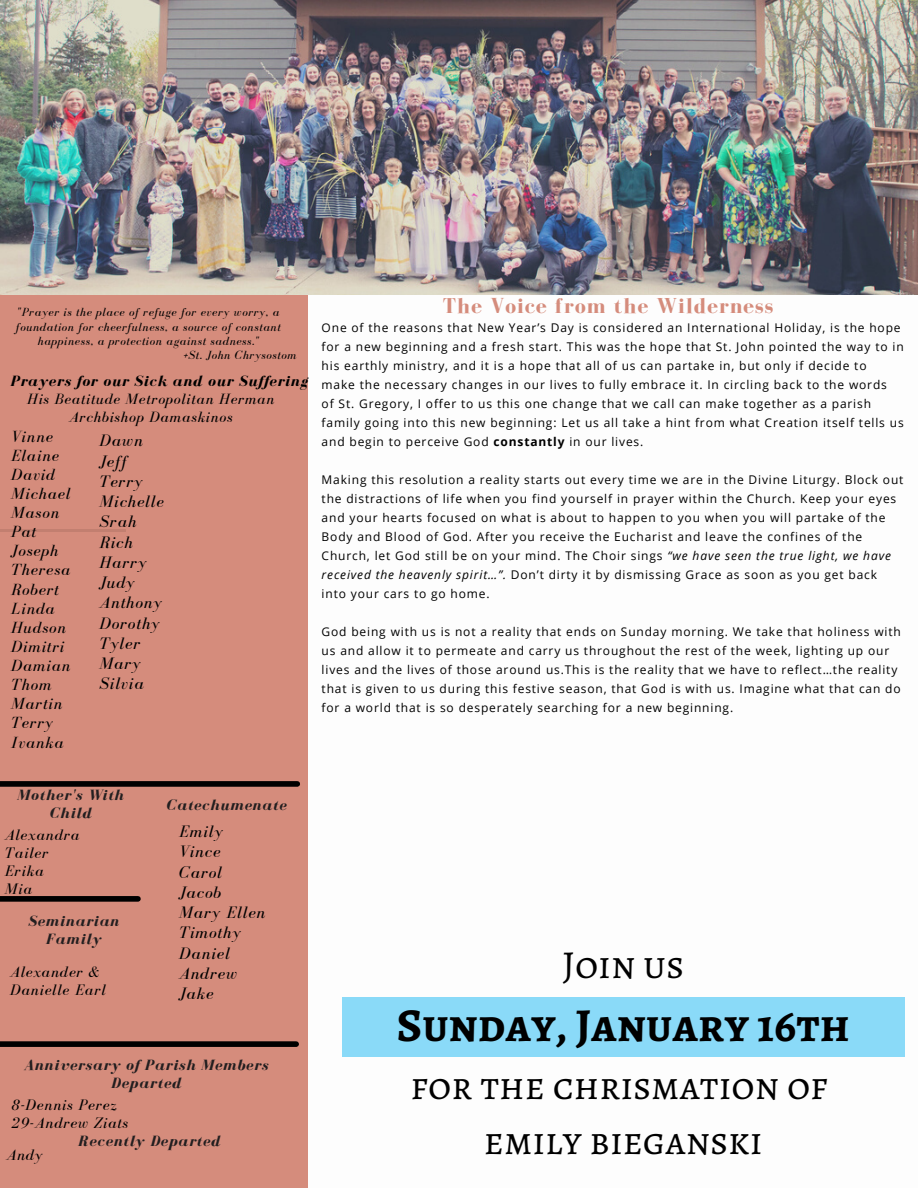
<style>
.page{position:relative;width:918px;height:1188px;background:#fff}
.page>*{position:absolute;margin:0;border:0;box-sizing:border-box;transform-origin:0 0}
.t1{font:700 47.25px "Alegreya SC";color:#000}
.t2{font:39.75px/55.2px "Alegreya SC";color:#000;text-align:center}
.t3{font:700 22.05px "Bodoni FLF";letter-spacing:.05em;color:#d58c7c}
.t4{font:italic 17.1px/20.2px "Bodoni FLF";letter-spacing:.05em;color:#000}
.t5{font:italic 16.65px/19.2px "Bodoni FLF";letter-spacing:.05em;color:#000}
.t6{font:italic 15.75px/18px "Bodoni FLF";letter-spacing:.05em;color:#000}
.t7{font:italic 700 15.3px/18px "Bodoni FLF";letter-spacing:.05em;color:#231f20;text-align:center}
.t8{font:italic 15.3px/18px "Bodoni FLF";letter-spacing:.05em;color:#000;text-align:center}
.t9{font:italic 700 15.3px "Bodoni FLF";letter-spacing:.05em;color:#000}
.t10{font:italic 12.15px "Bodoni FLF";letter-spacing:.05em;color:#000}
.t11{font:12px/19px "Open Sans";letter-spacing:.07em;color:#000}
.s1{font-weight:700}
.s2{font-style:italic}
</style>
<div class="page">
<div style="left:0;top:243px;width:308px;height:945px;background:#d58c7c"></div>
<img style="left:0;top:0;width:918px;height:294px">
<hr style="left:0;top:530px;width:126px;height:2px;background:#533730">
<div style="left:0;top:781px;width:297px;height:6px;background:#000"></div>
<div style="left:0;top:1041px;width:296px;height:6px;background:#000"></div>
<div style="left:0;top:896px;width:138px;height:6px;background:#000"></div>
<div style="left:342px;top:997px;width:562px;height:60px;background:#8adaf8"></div>
<p class="t10" style="left:17px;top:306px;width:264px">"Prayer is the place of refuge for every worry, a</p>
<p class="t10" style="left:16px;top:320px;width:266px">foundation for cheerfulness, a source of constant</p>
<p class="t10" style="left:38px;top:334px;width:223px">happiness, a protection against sadness."</p>
<p class="t10" style="left:184px;top:348px;width:114px">+St. John Chrysostom</p>
<p class="t9" style="left:11px;top:373px;width:299px">Prayers for our Sick and our Suffering</p>
<p class="t8" style="left:27px;top:390px;width:249px">His Beatitude Metropolitan Herman<br>Archbishop Damaskinos</p>
<h3 class="t5" style="left:11px;top:426px;width:61px">Vinne<br>Elaine<br>David<br>Michael<br>Mason<br>Pat<br>Joseph<br>Theresa<br>Robert<br>Linda<br>Hudson<br>Dimitri<br>Damian<br>Thom<br>Martin<br>Terry<br>Ivanka</h3>
<h3 class="t4" style="left:99px;top:431px;width:66px">Dawn<br>Jeff<br>Terry<br>Michelle<br>Srah<br>Rich<br>Harry<br>Judy<br>Anthony<br>Dorothy<br>Tyler<br>Mary<br>Silvia</h3>
<h3 class="t3" style="left:443px;top:293px;width:332px">The Voice from the Wilderness</h3>
<p class="t11" style="left:322px;top:318px;width:584px">One of the reasons that New Year’s Day is considered an International Holiday, is the hope for a new beginning and a fresh start. This was the hope that St. John pointed the way to in his earthly ministry, and it is a hope that all of us can partake in, but only if decide to<br>make the necessary changes in our lives to fully embrace it. In circling back to the words<br>of St. Gregory, I offer to us this one change that we call can make together as a parish family going into this new beginning: Let us all take a hint from what Creation itself tells us and begin to perceive God <span class="s1">constantly</span> in our lives.</p>
<p class="t11" style="left:322px;top:470px;width:583px">Making this resolution a reality starts out every time we are in the Divine Liturgy. Block out the distractions of life when you find yourself in prayer within the Church. Keep your eyes and your hearts focused on what is about to happen to you when you will partake of the Body and Blood of God. After you receive the Eucharist and leave the confines of the Church, let God still be on your mind. The Choir sings <span class="s2">“we have seen the true light, we have received the heavenly spirit…”.</span> Don’t dirty it by dismissing Grace as soon as you get back into your cars to go home.</p>
<p class="t11" style="left:322px;top:622px;width:581px">God being with us is not a reality that ends on Sunday morning. We take that holiness with us and allow it to permeate and carry us throughout the rest of the week, lighting up our lives and the lives of those around us.This is the reality that we have to reflect…the reality that is given to us during this festive season, that God is with us. Imagine what that can do for a world that is so desperately searching for a new beginning.</p>
<p class="t7" style="left:17px;top:786px;width:108px">Mother's With<br>Child</p>
<p class="t7" style="left:166px;top:796px;width:122px">Catechumenate</p>
<h3 class="t6" style="left:5px;top:825px;width:76px">Alexandra<br>Tailer<br>Erika<br>Mia</h3>
<h3 class="t4" style="left:179px;top:821px;width:88px">Emily<br>Vince<br>Carol<br>Jacob<br>Mary Ellen<br>Timothy<br>Daniel<br>Andrew<br>Jake</h3>
<p class="t7" style="left:28px;top:912px;width:92px">Seminarian<br>Family</p>
<h3 class="t6" style="left:10px;top:963px;width:97px">Alexander &amp;<br>Danielle Earl</h3>
<p class="t7" style="left:24px;top:1056px;width:246px">Anniversary of Parish Members<br>Departed</p>
<h3 class="t6" style="left:11px;top:1095px;width:119px">8-Dennis Perez<br>29-Andrew Ziats</h3>
<p class="t7" style="left:78px;top:1132px;width:143px">Recently Departed</p>
<h3 class="t6" style="left:6px;top:1146px;width:38px">Andy</h3>
<h2 class="t2" style="left:562px;top:937px;width:124px">Join us</h2>
<h1 class="t1" style="left:397px;top:993px;width:454px">Sunday, January 16th</h1>
<h2 class="t2" style="left:411px;top:1058px;width:419px">for the chrismation of emily bieganski</h2>
</div>
